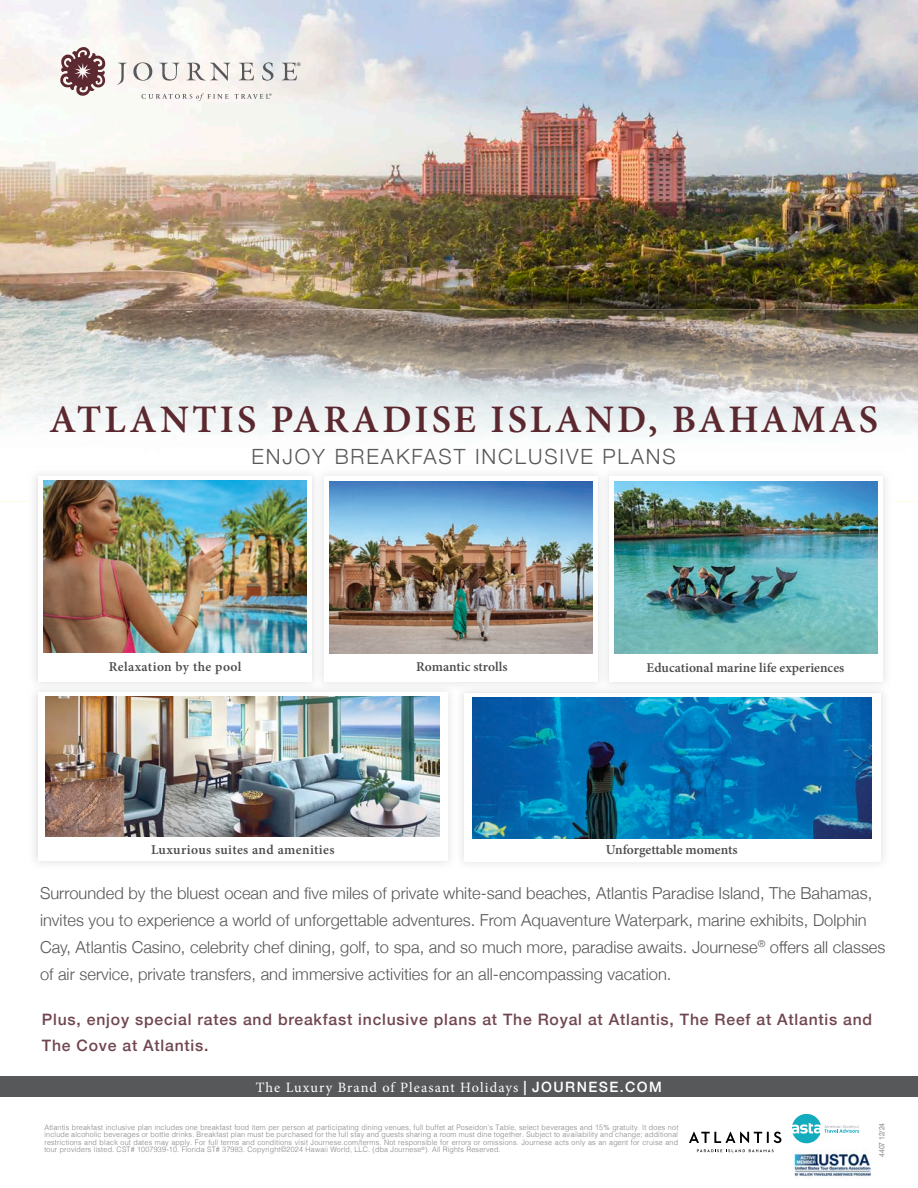
<style>
.page{position:relative;width:918px;height:1188px;background:#fff}
.page>*{position:absolute;margin:0;border:0;box-sizing:border-box;transform-origin:0 0}
.t1{font:600 39px "Minion Pro";letter-spacing:.08em;color:#5b282f}
.t2{font:300 21px "Helvetica Neue";letter-spacing:.09em;color:#57585a}
.t3{font:300 16.5px/27px "Helvetica Neue";color:#57585a}
.t4{font:500 15.75px/25.5px "Helvetica Neue";letter-spacing:.05em;color:#70464f}
.t5{font:14.25px "Minion Pro";letter-spacing:.075em;color:#fff}
.t6{font:600 13.5px "Minion Pro";color:#4b4c4d}
.t7{font:600 13.5px "Minion Pro";letter-spacing:.03em;color:#4b4c4d}
.t8{font:10.95px "Myriad Pro";color:#57585a}
.t9{font:300 7.5px/7.5px "Helvetica";letter-spacing:.03em;color:#808285;text-align:justify;scale:.95 1}
.t10{font:7.5px "Helvetica Neue";color:#808285;scale:.9 1}
.t11{font:6.6px "Myriad Pro";color:#57585a}
.s1{font-family:"Helvetica Neue";font-weight:500}
</style>
<div class="page">
<div style="left:0;top:1076px;width:918px;height:21px;background:#57585a"></div>
<img style="left:0;top:0;width:918px;height:309px">
<svg style="left:60px;top:47px;width:45px;height:49px"></svg>
<svg style="left:117px;top:63px;width:10px;height:22px"></svg>
<svg style="left:133px;top:62px;width:19px;height:19px"></svg>
<svg style="left:159px;top:63px;width:21px;height:18px"></svg>
<svg style="left:187px;top:62px;width:43px;height:19px"></svg>
<svg style="left:239px;top:63px;width:15px;height:17px"></svg>
<svg style="left:262px;top:62px;width:11px;height:19px"></svg>
<svg style="left:282px;top:63px;width:15px;height:17px"></svg>
<svg style="left:141px;top:93px;width:129px;height:8px"></svg>
<img style="left:0;top:309px;width:918px;height:128px">
<img style="left:43px;top:502px;width:263px;height:150px">
<img style="left:793px;top:1152px;width:77px;height:26px">
<svg style="left:792px;top:1114px;width:67px;height:29px"></svg>
<img style="left:329px;top:502px;width:263px;height:151px">
<svg style="left:0;top:474px;width:918px;height:28px"></svg>
<div style="left:609px;top:476px;width:274px;height:206px;background:#fff"></div>
<img style="left:614px;top:481px;width:263px;height:172px">
<svg style="left:689px;top:1132px;width:92px;height:11px"></svg>
<svg style="left:697px;top:1149px;width:77px;height:3px"></svg>
<svg style="left:314px;top:683px;width:7px;height:8px"></svg>
<div style="left:38px;top:692px;width:409px;height:169px;background:#fff"></div>
<img style="left:46px;top:696px;width:393px;height:140px">
<svg style="left:599px;top:683px;width:8px;height:8px"></svg>
<svg style="left:454px;top:683px;width:3px;height:8px"></svg>
<div style="left:464px;top:693px;width:416px;height:168px;background:#fff"></div>
<img style="left:472px;top:698px;width:400px;height:141px">
<p class="t11" style="left:269px;top:92px;width:4px">®</p>
<h3 class="t8" style="left:297px;top:59px;width:6px">®</h3>
<h1 class="t1" style="left:49px;top:393px;width:831px">ATLANTIS PARADISE ISLAND, BAHAMAS</h1>
<h2 class="t2" style="left:251px;top:439px;width:426px">ENJOY BREAKFAST INCLUSIVE PLANS</h2>
<h3 class="t7" style="left:109px;top:658px;width:134px">Relaxation by the pool</h3>
<h3 class="t6" style="left:416px;top:657px;width:93px">Romantic strolls</h3>
<h3 class="t6" style="left:646px;top:658px;width:199px">Educational marine life experiences</h3>
<h3 class="t7" style="left:151px;top:840px;width:185px">Luxurious suites and amenities</h3>
<h3 class="t6" style="left:606px;top:840px;width:133px">Unforgettable moments</h3>
<p class="t3" style="left:40px;top:878px;width:847px">Surrounded by the bluest ocean and five miles of private white-sand beaches, Atlantis Paradise Island, The Bahamas, invites you to experience a world of unforgettable adventures. From Aquaventure Waterpark, marine exhibits, Dolphin Cay, Atlantis Casino, celebrity chef dining, golf, to spa, and so much more, paradise awaits. Journese<sup>®</sup> offers all classes of air service, private transfers, and immersive activities for an all-encompassing vacation.</p>
<h3 class="t4" style="left:42px;top:1006px;width:832px">Plus, enjoy special rates and breakfast inclusive plans at The Royal at Atlantis, The Reef at Atlantis and<br>The Cove at Atlantis.</h3>
<h3 class="t5" style="left:256px;top:1078px;width:408px">The Luxury Brand of Pleasant Holidays <span class="s1">| JOURNESE.COM</span></h3>
<p class="t9" style="left:44px;top:1123px;width:669px">Atlantis breakfast inclusive plan includes one breakfast food item per person at participating dining venues, full buffet at Poseidon’s Table, select beverages and 15% gratuity. It does not include alcoholic beverages or bottle drinks. Breakfast plan must be purchased for the full stay and guests sharing a room must dine together. Subject to availability and change; additional restrictions and black out dates may apply. For full terms and conditions visit Journese.com/terms. Not responsible for errors or omissions. Journese acts only as an agent for cruise and tour providers listed. CST# 1007939-10. Florida ST# 37983. Copyright©2024 Hawaii World, LLC. (dba Journese<sup>®</sup>). All Rights Reserved.</p>
<p class="t10" style="left:877px;top:1157px;width:39px;rotate:-90deg">4407 12/24</p>
</div>
